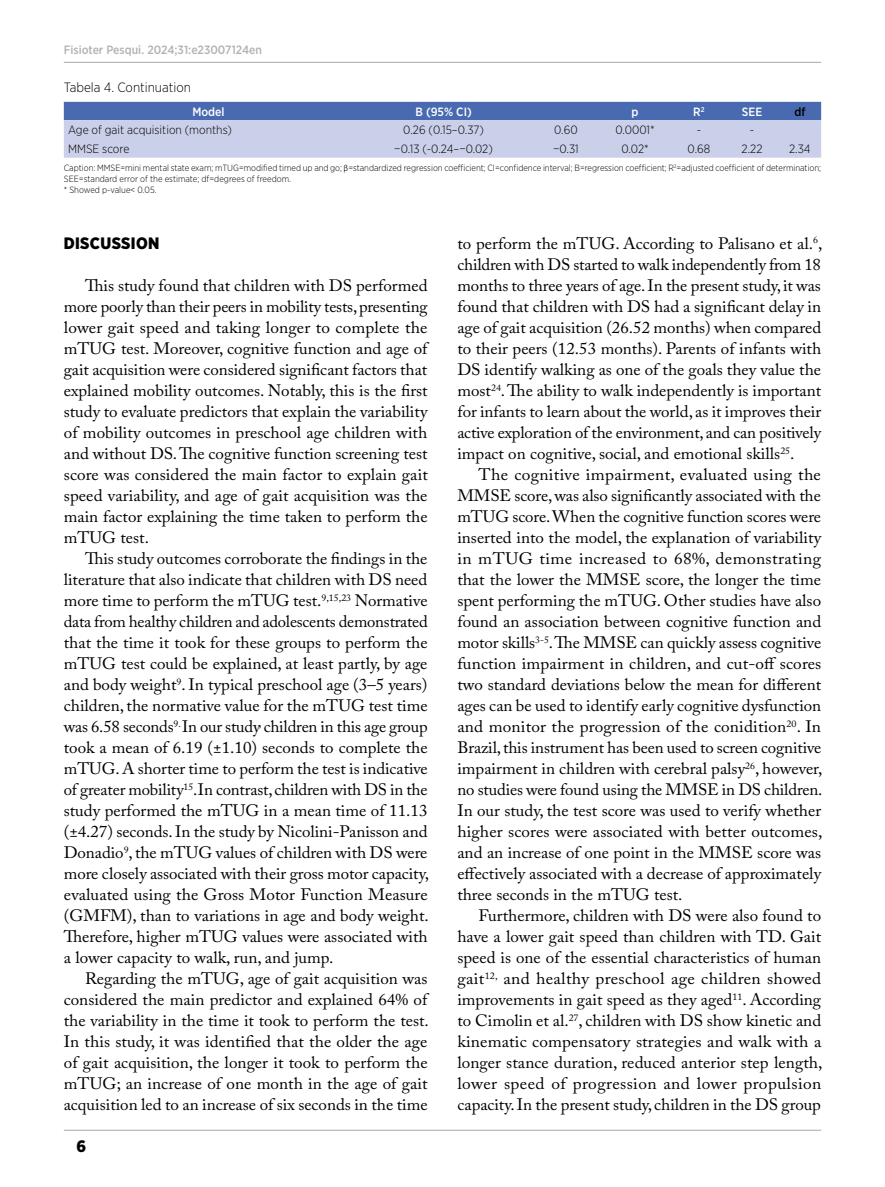
<style>
.page{position:relative;width:885px;height:1187px;background:#fff}
.page>*{position:absolute;margin:0;border:0;box-sizing:border-box;transform-origin:0 0}
.TEXTO{font:16.5px/21px "Adobe Caslon Pro";color:#000;text-align:justify}
.TEXTO-2{font:16.5px/21px "Adobe Caslon Pro";color:#000;text-align:justify;scale:1.05 1}
.Sub1{font:900 16.5px "Gotham Narrow";letter-spacing:.02em;color:#000}
.Tab_tit{font:300 13.5px "Gotham Narrow";color:#000}
.Tab_corpo{font:300 12px "Gotham Narrow";color:#000}
.t1{font:500 12px "Gotham Narrow";color:#b3b2b2}
.Tab_gravata{font:500 12px "Gotham Narrow";color:#fff}
.Tab_gravata-2{font:500 12px "Gotham Narrow";color:#000}
.legenda_fonte{font:300 9px/10.8px "Gotham Narrow";color:#000}
.s1{font-family:"Calibri"}
</style>
<div class="page">
<hr style="left:64px;top:62px;width:757px;height:1px;background:#b3b2b2">
<hr style="left:64px;top:1129px;width:757px;height:1px;background:#b3b2b2">
<svg style="left:64px;top:102px;width:757px;height:56px;background:#a1afd7"></svg>
<p class="t1" style="left:64px;top:42px;width:200px">Fisioter Pesqui. 2024;31:e23007124en</p>
<p class="Tab_tit" style="left:64px;top:79px;width:129px">Tabela 4. Continuation</p>
<p class="Tab_gravata" style="left:192px;top:104px;width:34px">Model</p>
<p class="Tab_gravata" style="left:415px;top:104px;width:58px">B (95% CI)</p>
<p class="Tab_gravata" style="left:631px;top:104px;width:8px">p</p>
<p class="Tab_gravata" style="left:693px;top:104px;width:13px">R<sup>2</sup></p>
<p class="Tab_gravata" style="left:741px;top:104px;width:22px">SEE</p>
<p class="Tab_gravata-2" style="left:794px;top:104px;width:12px">df</p>
<p class="Tab_corpo" style="left:68px;top:123px;width:165px">Age of gait acquisition (months)</p>
<p class="Tab_corpo" style="left:403px;top:123px;width:82px">0.26 (0.15–0.37)</p>
<p class="Tab_corpo" style="left:554px;top:123px;width:25px">0.60</p>
<p class="Tab_corpo" style="left:615px;top:123px;width:41px">0.0001*</p>
<p class="Tab_corpo" style="left:696px;top:123px;width:6px">-</p>
<p class="Tab_corpo" style="left:749px;top:123px;width:6px">-</p>
<p class="Tab_corpo" style="left:68px;top:142px;width:63px">MMSE score</p>
<p class="Tab_corpo" style="left:394px;top:142px;width:100px">−0.13 (-0.24–−0.02)</p>
<p class="Tab_corpo" style="left:553px;top:142px;width:27px">−0.31</p>
<p class="Tab_corpo" style="left:621px;top:142px;width:29px">0.02*</p>
<p class="Tab_corpo" style="left:687px;top:142px;width:24px">0.68</p>
<p class="Tab_corpo" style="left:741px;top:142px;width:22px">2.22</p>
<p class="Tab_corpo" style="left:789px;top:142px;width:23px">2.34</p>
<p class="legenda_fonte" style="left:64px;top:162px;width:758px">Caption: MMSE=mini mental state exam; mTUG=modified timed up and go; <span class="s1">β</span>=standardized regression coefficient; CI=confidence interval; B=regression coefficient; R<sup>2</sup>=adjusted coefficient of determination;<br>SEE=standard error of the estimate; df=degrees of freedom.</p>
<p class="legenda_fonte" style="left:64px;top:184px;width:94px">* Showed p-value&lt; 0.05.</p>
<p class="Sub1" style="left:64px;top:232px;width:97px">DISCUSSION</p>
<p class="TEXTO" style="left:64px;top:275px;width:365px;text-indent:21px">This study found that children with DS performed more poorly than their peers in mobility tests, presenting lower gait speed and taking longer to complete the mTUG test. Moreover, cognitive function and age of gait acquisition were considered significant factors that explained mobility outcomes. Notably, this is the first study to evaluate predictors that explain the variability of mobility outcomes in preschool age children with and without DS. The cognitive function screening test score was considered the main factor to explain gait speed variability, and age of gait acquisition was the main factor explaining the time taken to perform the mTUG test.</p>
<p class="TEXTO" style="left:64px;top:548px;width:366px;text-indent:21px">This study outcomes corroborate the findings in the literature that also indicate that children with DS need more time to perform the mTUG test.<sup>9,15,23</sup> Normative data from healthy children and adolescents demonstrated that the time it took for these groups to perform the mTUG test could be explained, at least partly, by age and body weight<sup>9</sup>. In typical preschool age (3–5 years) children, the normative value for the mTUG test time was 6.58 seconds<sup>9.</sup> In our study<sup>,</sup> children in this age group took a mean of 6.19 (±1.10) seconds to complete the mTUG. A shorter time to perform the test is indicative of greater mobility<sup>15</sup>.In contrast, children with DS in the study performed the mTUG in a mean time of 11.13 (±4.27) seconds. In the study by Nicolini-Panisson and Donadio<sup>9</sup>, the mTUG values of children with DS were more closely associated with their gross motor capacity, evaluated using the Gross Motor Function Measure (GMFM), than to variations in age and body weight.<br>Therefore, higher mTUG values were associated with a lower capacity to walk, run, and jump.</p>
<p class="TEXTO" style="left:64px;top:968px;width:366px;text-indent:21px">Regarding the mTUG, age of gait acquisition was considered the main predictor and explained 64% of the variability in the time it took to perform the test.<br>In this study, it was identified that the older the age of gait acquisition, the longer it took to perform the mTUG; an increase of one month in the age of gait acquisition led to an increase of six seconds in the time</p>
<p class="Sub1" style="left:77px;top:1135px;width:11px">6</p>
<p class="TEXTO" style="left:457px;top:233px;width:366px">to perform the mTUG. According to Palisano et al.<sup>6</sup>, children with DS started to walk independently from 18 months to three years of age. In the present study, it was found that children with DS had a significant delay in age of gait acquisition (26.52 months) when compared to their peers (12.53 months). Parents of infants with DS identify walking as one of the goals they value the most<sup>24</sup>. The ability to walk independently is important for infants to learn about the world, as it improves their active exploration of the environment, and can positively impact on cognitive, social, and emotional skills<sup>25</sup>.</p>
<p class="TEXTO-2" style="left:457px;top:464px;width:349px;text-indent:21px">The cognitive impairment, evaluated using the MMSE score, was also significantly associated with the mTUG score. When the cognitive function scores were inserted into the model, the explanation of variability in mTUG time increased to 68%, demonstrating that the lower the MMSE score, the longer the time spent performing the mTUG. Other studies have also found an association between cognitive function and motor skills<sup>3-5</sup>. The MMSE can quickly assess cognitive function impairment in children, and cut-off scores two standard deviations below the mean for different ages can be used to identify early cognitive dysfunction and monitor the progression of the conidition<sup>20</sup>. In Brazil, this instrument has been used to screen cognitive impairment in children with cerebral palsy<sup>26</sup>, however, no studies were found using the MMSE in DS children.<br>In our study, the test score was used to verify whether higher scores were associated with better outcomes, and an increase of one point in the MMSE score was effectively associated with a decrease of approximately three seconds in the mTUG test.</p>
<p class="TEXTO" style="left:457px;top:905px;width:366px;text-indent:21px">Furthermore, children with DS were also found to have a lower gait speed than children with TD. Gait speed is one of the essential characteristics of human gait<sup>12,</sup> and healthy preschool age children showed improvements in gait speed as they aged<sup>11</sup>. According to Cimolin et al.<sup>27</sup>, children with DS show kinetic and kinematic compensatory strategies and walk with a longer stance duration, reduced anterior step length, lower speed of progression and lower propulsion capacity. In the present study, children in the DS group</p>
</div>
